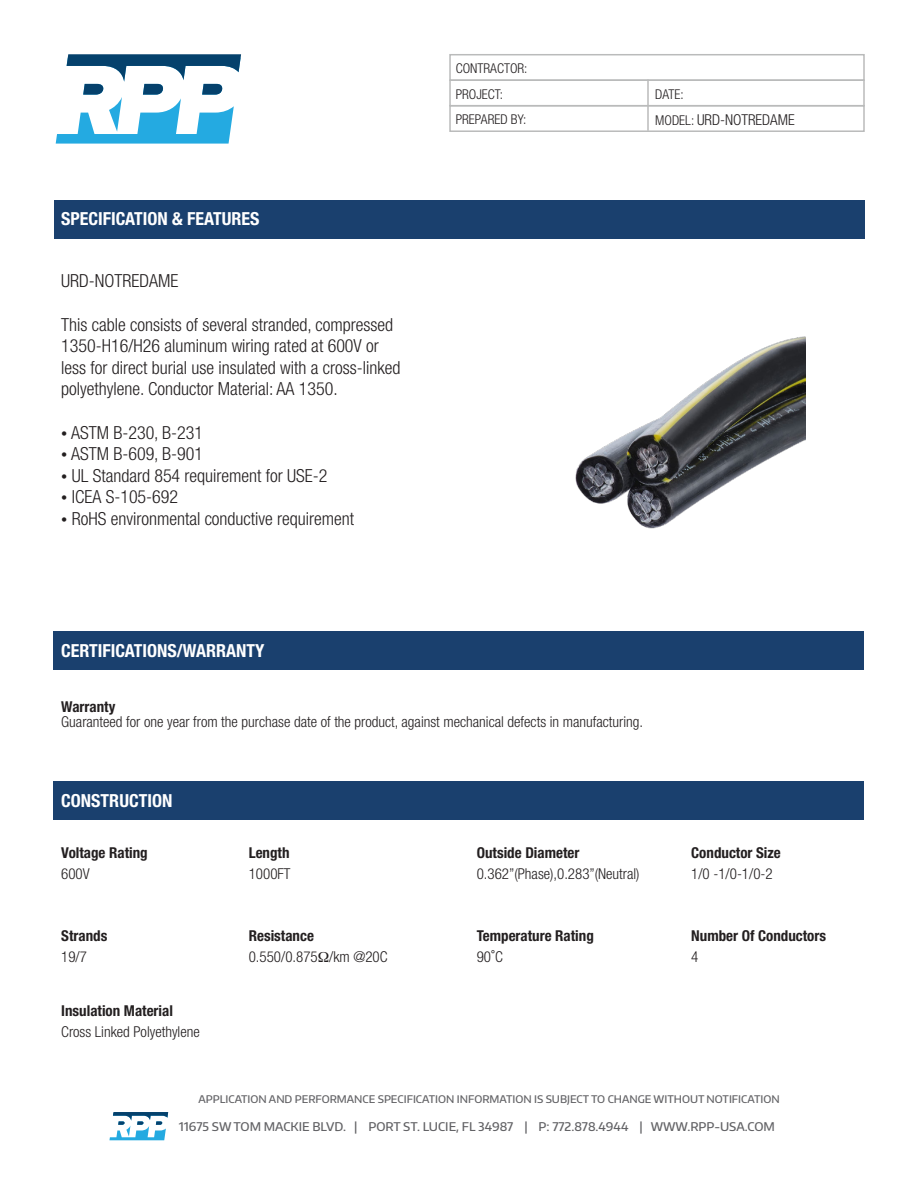
<style>
.page{position:relative;width:918px;height:1188px;background:#fff}
.page>*{position:absolute;margin:0;border:0;box-sizing:border-box;transform-origin:0 0}
.t1{font:300 condensed 18px/21.6px "Helvetica Neue";color:#231f20}
.t2{font:700 condensed 18px "Helvetica Neue";color:#fff}
.t3{font:300 condensed 15px "Helvetica Neue";color:#231f20}
.t4{font:700 condensed 15px "Helvetica Neue";color:#231f20}
.t5{font:300 condensed 13.5px "Helvetica Neue";color:#231f20}
.t6{font:500 12px "Encode Sans Normal";color:#636366}
.t7{font:500 10.5px "Encode Sans Normal";color:#636366}
.s1{font-family:"Barlow Condensed";font-weight:500;font-stretch:normal}
.s2{font-size:13.5px}
.s3{font-family:"Barlow Condensed";font-weight:400;font-stretch:normal}
</style>
<div class="page">
<svg style="left:56px;top:54px;width:185px;height:89px"></svg>
<div style="left:54px;top:200px;width:811px;height:39px;background:#1a406e"></div>
<div style="left:449px;top:54px;width:416px;height:27px;border:2px solid #babbbb"></div>
<div style="left:449px;top:79px;width:416px;height:27px;border:2px solid #babbbb"></div>
<hr style="left:647px;top:80px;width:2px;height:25px;background:#babbbb">
<div style="left:449px;top:105px;width:416px;height:27px;border:2px solid #babbbb"></div>
<hr style="left:647px;top:106px;width:2px;height:24px;background:#babbbb">
<div style="left:54px;top:631px;width:810px;height:39px;background:#1a406e"></div>
<div style="left:54px;top:781px;width:810px;height:39px;background:#1a406e"></div>
<svg style="left:109px;top:1112px;width:59px;height:28px"></svg>
<img style="left:575px;top:336px;width:230px;height:193px">
<p class="t2" style="left:61px;top:208px;width:200px">SPECIFICATION &amp; FEATURES</p>
<p class="t1" style="left:61px;top:270px;width:119px">URD-NOTREDAME</p>
<p class="t1" style="left:61px;top:313px;width:341px">This cable consists of several stranded, compressed 1350-H16/H26 aluminum wiring rated at 600V or less for direct burial use insulated with a cross-linked polyethylene. Conductor Material: AA 1350.</p>
<p class="t1" style="left:61px;top:421px;width:143px"><span class="s1">∙</span> ASTM B-230, B-231</p>
<p class="t1" style="left:61px;top:443px;width:143px"><span class="s1">∙</span> ASTM B-609, B-901</p>
<p class="t1" style="left:61px;top:465px;width:268px"><span class="s1">∙</span> UL Standard 854 requirement for USE-2</p>
<p class="t1" style="left:61px;top:486px;width:118px"><span class="s1">∙</span> ICEA S-105-692</p>
<p class="t1" style="left:61px;top:508px;width:294px"><span class="s1">∙</span> RoHS environmental conductive requirement</p>
<p class="t2" style="left:61px;top:640px;width:205px">CERTIFICATIONS/WARRANTY</p>
<p class="t5" style="left:456px;top:61px;width:73px">CONTRACTOR:</p>
<p class="t5" style="left:456px;top:86px;width:49px">PROJECT:</p>
<p class="t5" style="left:655px;top:86px;width:30px">DATE:</p>
<p class="t5" style="left:456px;top:112px;width:72px">PREPARED BY:</p>
<p class="t3" style="left:655px;top:111px;width:141px"><span class="s2">MODEL:</span> URD-NOTREDAME</p>
<p class="t4" style="left:61px;top:697px;width:56px">Warranty</p>
<p class="t3" style="left:61px;top:714px;width:583px">Guaranteed for one year from the purchase date of the product, against mechanical defects in manufacturing.</p>
<p class="t2" style="left:61px;top:790px;width:113px">CONSTRUCTION</p>
<p class="t4" style="left:61px;top:844px;width:88px">Voltage Rating</p>
<p class="t3" style="left:61px;top:865px;width:30px">600V</p>
<p class="t4" style="left:61px;top:926px;width:48px">Strands</p>
<p class="t3" style="left:61px;top:948px;width:27px">19/7</p>
<p class="t4" style="left:61px;top:1002px;width:113px">Insulation Material</p>
<p class="t3" style="left:61px;top:1024px;width:140px">Cross Linked Polyethylene</p>
<p class="t4" style="left:249px;top:844px;width:42px">Length</p>
<p class="t3" style="left:249px;top:865px;width:43px">1000FT</p>
<p class="t4" style="left:249px;top:926px;width:67px">Resistance</p>
<p class="t3" style="left:249px;top:948px;width:140px">0.550/0.875 /km @20C</p>
<p class="t4" style="left:477px;top:844px;width:104px">Outside Diameter</p>
<p class="t3" style="left:477px;top:865px;width:164px">0.362”(Phase),0.283”(Neutral)</p>
<p class="t4" style="left:477px;top:926px;width:119px">Temperature Rating</p>
<p class="t3" style="left:477px;top:948px;width:28px">90<span class="s3">˚</span>C</p>
<p class="t4" style="left:691px;top:844px;width:91px">Conductor Size</p>
<p class="t3" style="left:691px;top:865px;width:83px">1/0 -1/0-1/0-2</p>
<p class="t4" style="left:691px;top:926px;width:136px">Number Of Conductors</p>
<p class="t3" style="left:691px;top:948px;width:9px">4</p>
<p class="t7" style="left:199px;top:1092px;width:583px">APPLICATION AND PERFORMANCE SPECIFICATION INFORMATION IS SUBJECT TO CHANGE WITHOUT NOTIFICATION</p>
<p class="t6" style="left:179px;top:1119px;width:598px">11675 SW TOM MACKIE BLVD. | PORT ST. LUCIE, FL 34987 | P: 772.878.4944 | WWW.RPP-USA.COM</p>
</div>
